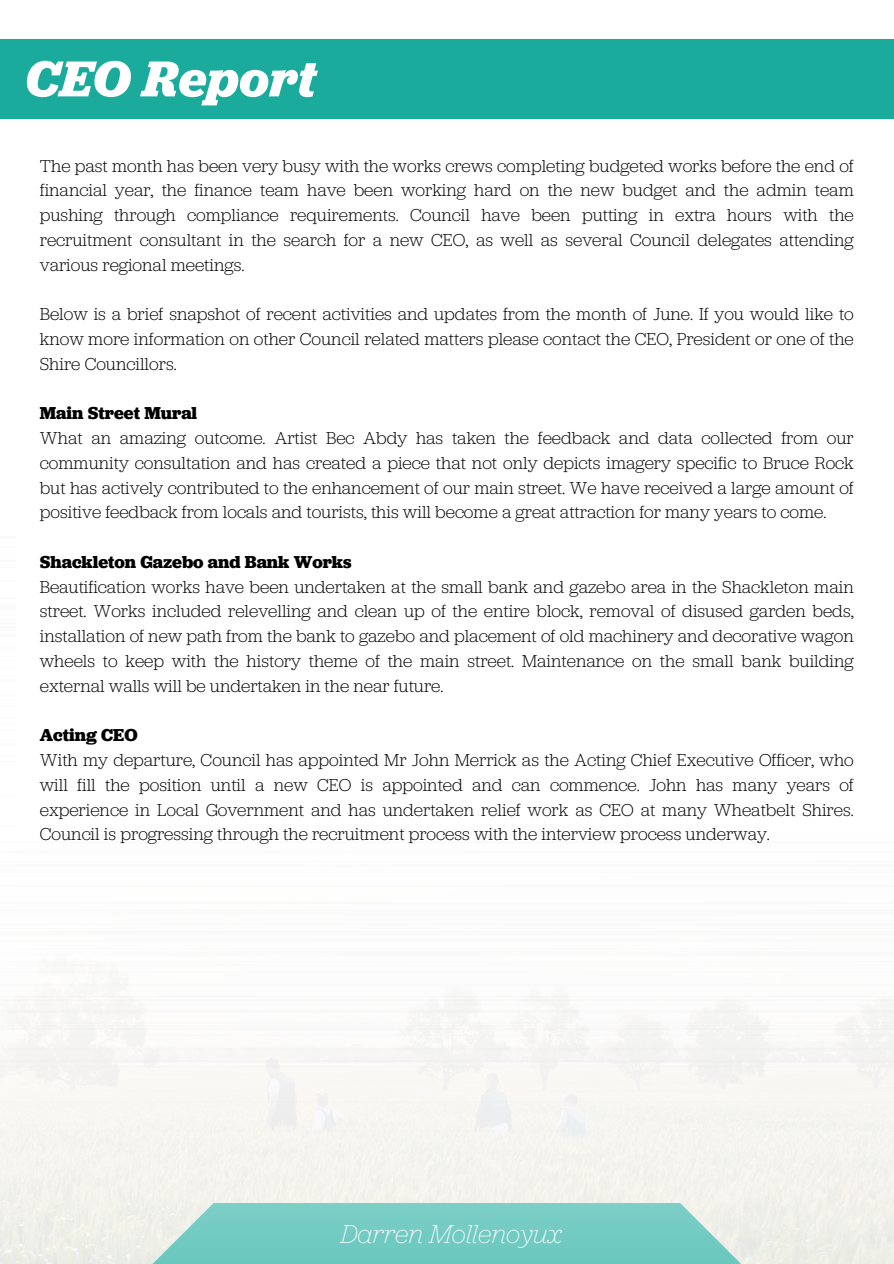
<style>
.page{position:relative;width:894px;height:1264px;background:#fff}
.page>*{position:absolute;margin:0;border:0;box-sizing:border-box;transform-origin:0 0}
.t1{font:italic 700 52.5px "Jubilat";color:#fff}
.t2{font:italic 200 27px "Jubilat";color:#fefefe}
.t3{font:300 18px/24.8px "Jubilat";color:#000;text-align:justify}
.t4{font:700 18px "Jubilat";color:#000}
</style>
<div class="page">
<svg style="left:146px;top:1202px;width:601px;height:61px;background:#83d0c7"></svg>
<div style="left:0;top:39px;width:893px;height:80px;background:#1aab9d"></div>
<p class="t1" style="left:25px;top:57px;width:293px">CEO Report</p>
<p class="t3" style="left:40px;top:155px;width:815px">The past month has been very busy with the works crews completing budgeted works before the end of financial year, the finance team have been working hard on the new budget and the admin team pushing through compliance requirements. Council have been putting in extra hours with the recruitment consultant in the search for a new CEO, as well as several Council delegates attending various regional meetings.</p>
<p class="t3" style="left:40px;top:303px;width:815px">Below is a brief snapshot of recent activities and updates from the month of June. If you would like to know more information on other Council related matters please contact the CEO, President or one of the Shire Councillors.</p>
<p class="t4" style="left:40px;top:406px;width:159px">Main Street Mural</p>
<p class="t3" style="left:40px;top:427px;width:815px">What an amazing outcome. Artist Bec Abdy has taken the feedback and data collected from our community consultation and has created a piece that not only depicts imagery specific to Bruce Rock but has actively contributed to the enhancement of our main street. We have received a large amount of positive feedback from locals and tourists, this will become a great attraction for many years to come.</p>
<p class="t4" style="left:40px;top:554px;width:313px">Shackleton Gazebo and Bank Works</p>
<p class="t3" style="left:40px;top:576px;width:815px">Beautification works have been undertaken at the small bank and gazebo area in the Shackleton main street. Works included relevelling and clean up of the entire block, removal of disused garden beds, installation of new path from the bank to gazebo and placement of old machinery and decorative wagon wheels to keep with the history theme of the main street. Maintenance on the small bank building external walls will be undertaken in the near future.</p>
<p class="t4" style="left:40px;top:727px;width:99px">Acting CEO</p>
<p class="t3" style="left:40px;top:749px;width:815px">With my departure, Council has appointed Mr John Merrick as the Acting Chief Executive Officer, who will fill the position until a new CEO is appointed and can commence. John has many years of experience in Local Government and has undertaken relief work as CEO at many Wheatbelt Shires.<br>Council is progressing through the recruitment process with the interview process underway.</p>
<p class="t2" style="left:341px;top:1221px;width:223px">Darren Mollenoyux</p>
</div>
